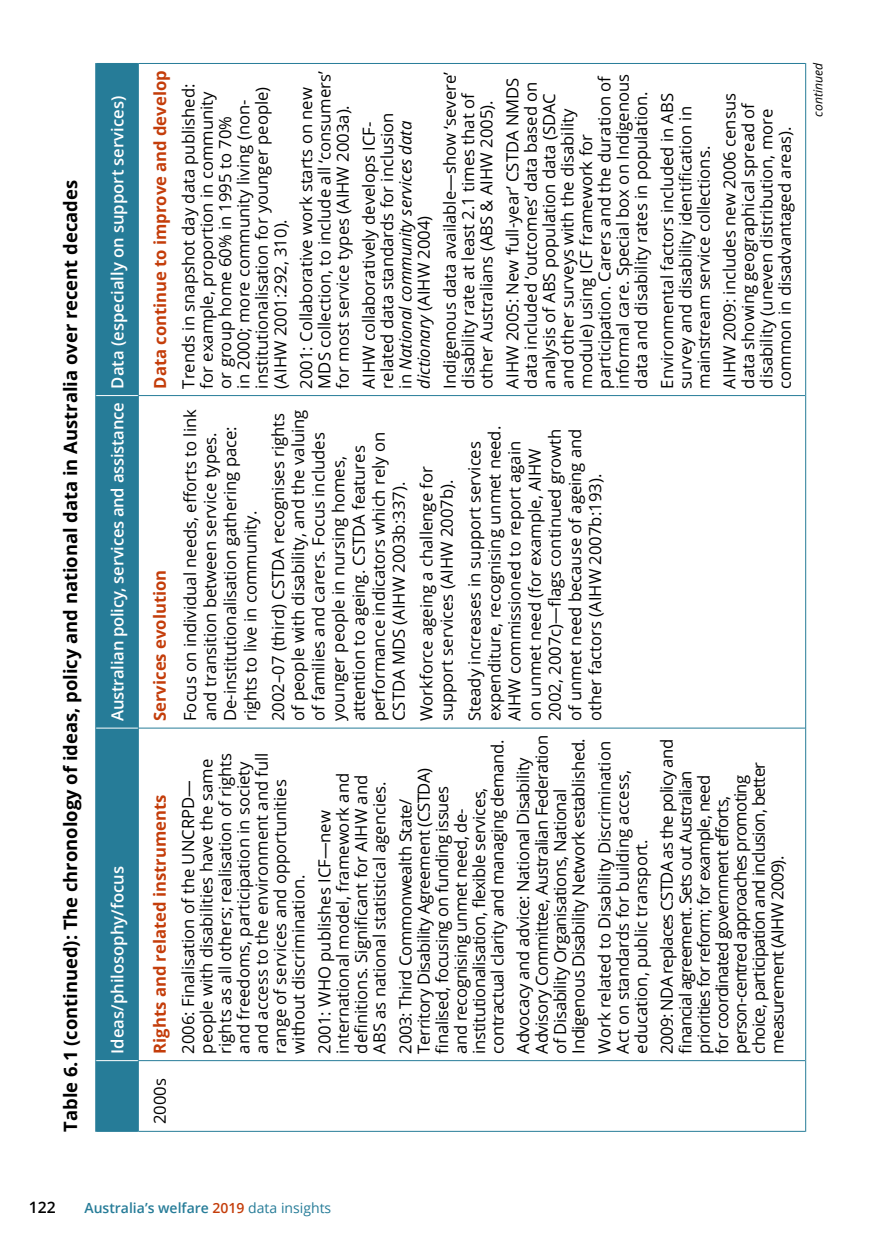
<style>
.page{position:relative;width:874px;height:1241px;background:#fff}
.page>*{position:absolute;margin:0;border:0;box-sizing:border-box;transform-origin:0 0}
.t1{font:700 18.38px "Open Sans";color:#000}
.t2{font:16.62px/18.4px "Open Sans";color:#000}
.t3{font:16.62px/18.4px "Open Sans";letter-spacing:-.02em;color:#000}
.t4{font:16.62px/18.4px "Open Sans";letter-spacing:-.04em;color:#000}
.t5{font:600 16.62px "Open Sans";color:#fff}
.t6{font:700 16.62px "Open Sans";color:#c43d0a}
.t7{font:600 15.75px "Open Sans";color:#000}
.t8{font:600 14px "Open Sans";color:#267c98}
.t9{font:italic 12.25px "Open Sans";color:#000}
.s1{font-style:italic}
.s2{color:#c43d0a}
.s3{font-weight:400}
</style>
<div class="page">
<div style="left:96px;top:64px;width:42px;height:1066px;background:#267c98"></div>
<hr style="left:139px;top:1130px;width:665px;height:1px;background:#267c98">
<hr style="left:139px;top:1059px;width:665px;height:1px;background:#267c98">
<hr style="left:139px;top:727px;width:665px;height:1px;background:#267c98">
<hr style="left:139px;top:395px;width:665px;height:1px;background:#267c98">
<hr style="left:139px;top:63px;width:665px;height:1px;background:#267c98">
<hr style="left:95px;top:1060px;width:1px;height:71px;background:#267c98">
<hr style="left:96px;top:1130px;width:42px;height:1px;background:#267c98">
<hr style="left:95px;top:728px;width:1px;height:332px;background:#267c98">
<hr style="left:95px;top:395px;width:1px;height:333px;background:#267c98">
<hr style="left:95px;top:63px;width:1px;height:332px;background:#267c98">
<hr style="left:96px;top:63px;width:42px;height:1px;background:#267c98">
<hr style="left:138px;top:1060px;width:1px;height:71px;background:#267c98">
<hr style="left:138px;top:728px;width:1px;height:332px;background:#267c98">
<hr style="left:138px;top:395px;width:1px;height:333px;background:#267c98">
<hr style="left:138px;top:63px;width:1px;height:332px;background:#267c98">
<hr style="left:804px;top:1060px;width:1px;height:71px;background:#267c98">
<hr style="left:804px;top:728px;width:1px;height:332px;background:#267c98">
<hr style="left:804px;top:395px;width:1px;height:333px;background:#267c98">
<hr style="left:804px;top:63px;width:1px;height:332px;background:#267c98">
<hr style="left:96px;top:1059px;width:42px;height:1px;background:#fff">
<hr style="left:96px;top:727px;width:42px;height:1px;background:#fff">
<hr style="left:96px;top:395px;width:42px;height:1px;background:#fff">
<p class="t1" style="left:57px;top:1131px;width:952px;rotate:-90deg">Table 6.1 (continued): The chronology of ideas, policy and national data in Australia over recent decades</p>
<p class="t5" style="left:106px;top:721px;width:626px;rotate:-90deg">Australian policy, services and assistance Data (especially on support services)</p>
<p class="t5" style="left:106px;top:1053px;width:189px;rotate:-90deg">Ideas/philosophy/focus</p>
<p class="t6" style="left:148px;top:388px;width:319px;rotate:-90deg">Data continue to improve and develop</p>
<p class="t6" style="left:148px;top:721px;width:153px;rotate:-90deg">Services evolution</p>
<p class="t6" style="left:148px;top:1053px;width:260px;rotate:-90deg">Rights and related instruments</p>
<p class="t2" style="left:150px;top:1124px;width:47px;rotate:-90deg">2000s</p>
<p class="t2" style="left:179px;top:388px;width:306px;rotate:-90deg">Trends in snapshot day data published: for example, proportion in community or group home 60% in 1995 to 70%<br>in 2000; more community living (non&shy;institutionalisation for younger people) (AIHW 2001:292, 310).</p>
<p class="t2" style="left:296px;top:388px;width:319px;rotate:-90deg">2001: Collaborative work starts on new<br>MDS collection, to include all ‘consumers’ for most service types (AIHW 2003a).</p>
<p class="t2" style="left:359px;top:388px;width:277px;rotate:-90deg">AIHW collaboratively develops ICF&shy;related data standards for inclusion in <span class="s1">National community services data dictionary</span> (AIHW 2004)</p>
<p class="t2" style="left:440px;top:388px;width:318px;rotate:-90deg">Indigenous data available—show ‘severe’ disability rate at least 2.1 times that of other Australians (ABS &amp; AIHW 2005).</p>
<p class="t2" style="left:502px;top:388px;width:316px;rotate:-90deg">AIHW 2005: New ‘full-year’ CSTDA NMDS data included ‘outcomes’ data based on analysis of ABS population data (SDAC and other surveys with the disability module) using ICF framework for participation. Carers and the duration of informal care. Special box on Indigenous data and disability rates in population.</p>
<p class="t2" style="left:179px;top:721px;width:313px;line-height:20.1px;rotate:-90deg">Focus on individual needs, efforts to link and transition between service types.<br>De-institutionalisation gathering pace: rights to live in community.</p>
<p class="t2" style="left:267px;top:721px;width:313px;line-height:20.1px;rotate:-90deg">2002–07 (third) CSTDA recognises rights of people with disability, and the valuing of families and carers. Focus includes younger people in nursing homes, attention to ageing. CSTDA features performance indicators which rely on CSTDA MDS (AIHW 2003b:337).</p>
<p class="t2" style="left:416px;top:721px;width:256px;line-height:20.1px;rotate:-90deg">Workforce ageing a challenge for support services (AIHW 2007b).</p>
<p class="t2" style="left:463px;top:721px;width:296px;line-height:20.1px;rotate:-90deg">Steady increases in support services expenditure, recognising unmet need.<br>AIHW commissioned to report again on unmet need (for example, AIHW 2002, 2007c)—flags continued growth of unmet need because of ageing and other factors (AIHW 2007b:193).</p>
<p class="t2" style="left:657px;top:388px;width:297px;rotate:-90deg">Environmental factors included in ABS survey and disability identification in mainstream service collections.</p>
<p class="t2" style="left:719px;top:388px;width:297px;rotate:-90deg">AIHW 2009: includes new 2006 census data showing geographical spread of disability (uneven distribution, more common in disadvantaged areas).</p>
<p class="t2" style="left:178px;top:1053px;width:303px;rotate:-90deg">2006: Finalisation of the UNCRPD— people with disabilities have the same rights as all others; realisation of rights and freedoms, participation in society and access to the environment and full range of services and opportunities without discrimination.</p>
<p class="t2" style="left:314px;top:1053px;width:282px;rotate:-90deg">2001: WHO publishes ICF—new international model, framework and definitions. Significant for AIHW and ABS as national statistical agencies.</p>
<p class="t3" style="left:395px;top:1053px;width:315px;rotate:-90deg">2003: Third Commonwealth State/ Territory Disability Agreement (CSTDA) finalised, focusing on funding issues<br>and recognising unmet need, de&shy;institutionalisation, flexible services, contractual clarity and managing demand.</p>
<p class="t3" style="left:513px;top:1053px;width:320px;rotate:-90deg">Advocacy and advice: National Disability Advisory Committee, Australian Federation of Disability Organisations, National Indigenous Disability Network established.</p>
<p class="t2" style="left:594px;top:1053px;width:314px;rotate:-90deg">Work related to Disability Discrimination<br>Act on standards for building access, education, public transport.</p>
<p class="t4" style="left:657px;top:1053px;width:316px;rotate:-90deg">2009: NDA replaces CSTDA as the policy and financial agreement. Sets out Australian priorities for reform; for example, need<br>for coordinated government efforts, person-centred approaches promoting choice, participation and inclusion, better measurement (AIHW 2009).</p>
<p class="t9" style="left:809px;top:117px;width:55px;rotate:-90deg">continued</p>
<p class="t7" style="left:29px;top:1196px;width:28px">122</p>
<p class="t8" style="left:84px;top:1197px;width:248px">Australia’s welfare <span class="s2">2019</span> <span class="s3">data insights</span></p>
</div>
